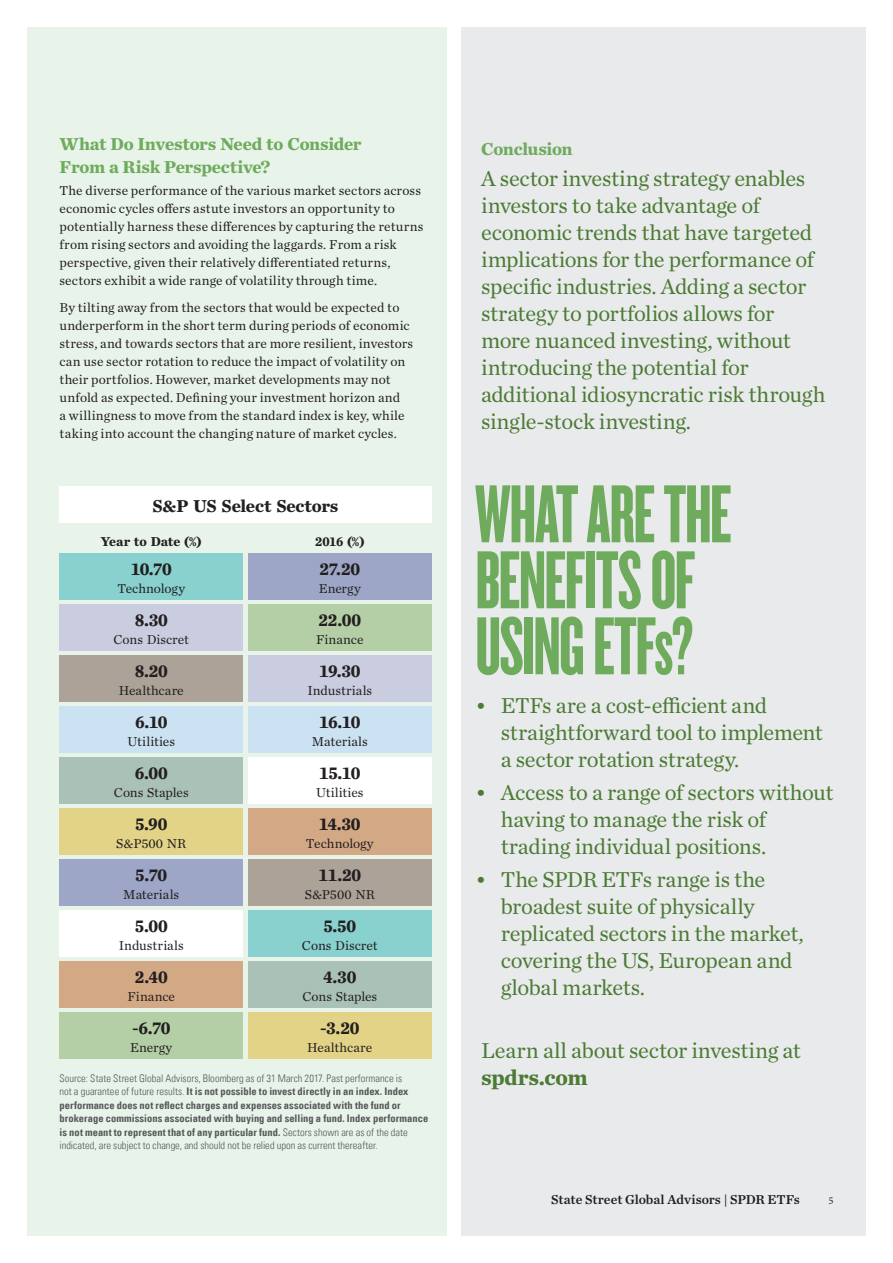
<style>
.page{position:relative;width:893px;height:1263px;background:#fff}
.page>*{position:absolute;margin:0;border:0;box-sizing:border-box;transform-origin:0 0}
.t1{font:85.5px/66px "Knockout 67 Full Bantamwt";letter-spacing:-.02em;color:#6fab5d}
.t2{font:22.5px/27px "Chronicle Text G1";letter-spacing:-.015em;color:#4c7b35}
.t3{font:700 18px "Chronicle Text G1";letter-spacing:-.02em;color:#231f20}
.Sub_Head_1{font:700 18px/22.5px "Chronicle Text G1";letter-spacing:-.015em;color:#6fab5d}
.Body_Text{font:13.5px/18px "Chronicle Text G1";letter-spacing:.01em;color:#231f20}
.t4{font:13.5px "Chronicle Text G1 Semi";letter-spacing:-.005em;color:#231f20}
.t5{font:700 13.5px "Chronicle Text G1";letter-spacing:-.005em;color:#231f20}
.t6{font:10.5px/13.5px "Univers Com 67 Bold Cond";letter-spacing:.005em;color:#57585a}
.t7{font:10.5px "Minion Pro";color:#231f20}
.s1{font-family:"Univers Com 47 Light Cond"}
.s2{font-weight:700}
</style>
<div class="page">
<div style="left:27px;top:27px;width:419px;height:1209px;background:#e8f4e9"></div>
<div style="left:461px;top:27px;width:405px;height:1209px;background:#e9eaeb"></div>
<div style="left:60px;top:486px;width:372px;height:37px;background:#fff"></div>
<div style="left:60px;top:655px;width:183px;height:47px;background:#ada297"></div>
<div style="left:60px;top:859px;width:183px;height:47px;background:#9da6c6"></div>
<div style="left:60px;top:1012px;width:183px;height:47px;background:#b4cfa6"></div>
<div style="left:60px;top:604px;width:183px;height:47px;background:#c9cddf"></div>
<div style="left:60px;top:706px;width:183px;height:47px;background:#cbe2f3"></div>
<div style="left:60px;top:910px;width:183px;height:47px;background:#fff"></div>
<div style="left:60px;top:961px;width:183px;height:47px;background:#d3a884"></div>
<div style="left:60px;top:553px;width:183px;height:47px;background:#88d1ce"></div>
<div style="left:60px;top:757px;width:183px;height:47px;background:#aac1b7"></div>
<div style="left:60px;top:808px;width:183px;height:47px;background:#e2d386"></div>
<div style="left:248px;top:910px;width:184px;height:47px;background:#88d1ce"></div>
<div style="left:248px;top:604px;width:184px;height:47px;background:#b4cfa6"></div>
<div style="left:248px;top:706px;width:184px;height:47px;background:#cbe2f3"></div>
<div style="left:248px;top:655px;width:184px;height:47px;background:#c9cddf"></div>
<div style="left:248px;top:808px;width:184px;height:47px;background:#d3a884"></div>
<div style="left:248px;top:757px;width:184px;height:47px;background:#fff"></div>
<div style="left:248px;top:859px;width:184px;height:47px;background:#ada297"></div>
<div style="left:248px;top:553px;width:184px;height:47px;background:#9da6c6"></div>
<div style="left:248px;top:961px;width:184px;height:47px;background:#aac1b7"></div>
<div style="left:248px;top:1012px;width:184px;height:47px;background:#e2d386"></div>
<p class="Sub_Head_1" style="left:60px;top:132px;width:304px">What Do Investors Need to Consider<br>From a Risk Perspective?</p>
<p class="Body_Text" style="left:60px;top:181px;width:365px">The diverse performance of the various market sectors across economic cycles offers astute investors an opportunity to potentially harness these differences by capturing the returns from rising sectors and avoiding the laggards. From a risk perspective, given their relatively differentiated returns, sectors exhibit a wide range of volatility through time.</p>
<p class="Body_Text" style="left:60px;top:298px;width:355px">By tilting away from the sectors that would be expected to underperform in the short term during periods of economic stress, and towards sectors that are more resilient, investors can use sector rotation to reduce the impact of volatility on their portfolios. However, market developments may not unfold as expected. Defining your investment horizon and<br>a willingness to move from the standard index is key, while taking into account the changing nature of market cycles.</p>
<p class="t3" style="left:153px;top:491px;width:187px">S&amp;P US Select Sectors</p>
<p class="t5" style="left:101px;top:531px;width:102px">Year to Date (%)</p>
<p class="t5" style="left:315px;top:531px;width:51px">2016 (%)</p>
<p class="t3" style="left:131px;top:554px;width:42px">10.70</p>
<p class="Body_Text" style="left:117px;top:579px;width:69px">Technology</p>
<p class="t3" style="left:319px;top:554px;width:42px">27.20</p>
<p class="Body_Text" style="left:319px;top:579px;width:44px">Energy</p>
<p class="t3" style="left:135px;top:605px;width:35px">8.30</p>
<p class="Body_Text" style="left:113px;top:630px;width:77px">Cons Discret</p>
<p class="t3" style="left:319px;top:605px;width:44px">22.00</p>
<p class="Body_Text" style="left:316px;top:630px;width:49px">Finance</p>
<p class="t3" style="left:135px;top:656px;width:35px">8.20</p>
<p class="Body_Text" style="left:119px;top:681px;width:67px">Healthcare</p>
<p class="t3" style="left:319px;top:656px;width:43px">19.30</p>
<p class="Body_Text" style="left:307px;top:681px;width:66px">Industrials</p>
<p class="t3" style="left:135px;top:707px;width:34px">6.10</p>
<p class="Body_Text" style="left:128px;top:732px;width:49px">Utilities</p>
<p class="t3" style="left:319px;top:707px;width:43px">16.10</p>
<p class="Body_Text" style="left:312px;top:732px;width:58px">Materials</p>
<p class="t3" style="left:135px;top:758px;width:34px">6.00</p>
<p class="Body_Text" style="left:114px;top:783px;width:76px">Cons Staples</p>
<p class="t3" style="left:135px;top:809px;width:34px">5.90</p>
<p class="Body_Text" style="left:116px;top:834px;width:71px">S&amp;P500 NR</p>
<p class="t3" style="left:319px;top:758px;width:43px">15.10</p>
<p class="Body_Text" style="left:316px;top:783px;width:49px">Utilities</p>
<p class="t3" style="left:319px;top:809px;width:43px">14.30</p>
<p class="Body_Text" style="left:306px;top:834px;width:69px">Technology</p>
<p class="t3" style="left:135px;top:860px;width:33px">5.70</p>
<p class="Body_Text" style="left:123px;top:885px;width:58px">Materials</p>
<p class="t3" style="left:318px;top:860px;width:44px">11.20</p>
<p class="Body_Text" style="left:305px;top:885px;width:71px">S&amp;P500 NR</p>
<p class="t3" style="left:135px;top:911px;width:34px">5.00</p>
<p class="Body_Text" style="left:119px;top:936px;width:66px">Industrials</p>
<p class="t3" style="left:135px;top:962px;width:34px">2.40</p>
<p class="Body_Text" style="left:127px;top:987px;width:49px">Finance</p>
<p class="t3" style="left:132px;top:1013px;width:40px">-6.70</p>
<p class="Body_Text" style="left:130px;top:1038px;width:44px">Energy</p>
<p class="t3" style="left:323px;top:911px;width:34px">5.50</p>
<p class="Body_Text" style="left:302px;top:936px;width:77px">Cons Discret</p>
<p class="t3" style="left:323px;top:962px;width:35px">4.30</p>
<p class="Body_Text" style="left:302px;top:987px;width:76px">Cons Staples</p>
<p class="t3" style="left:320px;top:1013px;width:41px">-3.20</p>
<p class="Body_Text" style="left:307px;top:1038px;width:67px">Healthcare</p>
<p class="t6" style="left:60px;top:1071px;width:370px"><span class="s1">Source: State Street Global Advisors, Bloomberg as of 31 March 2017. Past performance is<br>not a guarantee of future results.</span> It is not possible to invest directly in an index. Index performance does not reflect charges and expenses associated with the fund or brokerage commissions associated with buying and selling a fund. Index performance is not meant to represent that of any particular fund. <span class="s1">Sectors shown are as of the date indicated, are subject to change, and should not be relied upon as current thereafter.</span></p>
<p class="Sub_Head_1" style="left:481px;top:136px;width:93px">Conclusion</p>
<p class="t2" style="left:481px;top:164px;width:346px">A sector investing strategy enables investors to take advantage of economic trends that have targeted implications for the performance of specific industries. Adding a sector strategy to portfolios allows for more nuanced investing, without introducing the potential for additional idiosyncratic risk through single-stock investing.</p>
<p class="t1" style="left:475px;top:479px;width:258px">WHAT ARE THE<br>BENEFITS OF<br>USING ETFs?</p>
<p class="t2" style="left:501px;top:691px;width:324px;text-indent:-26px">• ETFs are a cost-efficient and straightforward tool to implement a sector rotation strategy.</p>
<p class="t2" style="left:501px;top:778px;width:334px;text-indent:-26px">• Access to a range of sectors without having to manage the risk of trading individual positions.</p>
<p class="t2" style="left:501px;top:865px;width:304px;text-indent:-26px">• The SPDR ETFs range is the broadest suite of physically replicated sectors in the market, covering the US, European and global markets.</p>
<p class="t2" style="left:481px;top:1036px;width:321px">Learn all about sector investing at <span class="s2">spdrs.com</span></p>
<p class="t4" style="left:551px;top:1188px;width:250px">State Street Global Advisors | SPDR ETFs</p>
<p class="t7" style="left:828px;top:1193px;width:7px">5</p>
</div>
